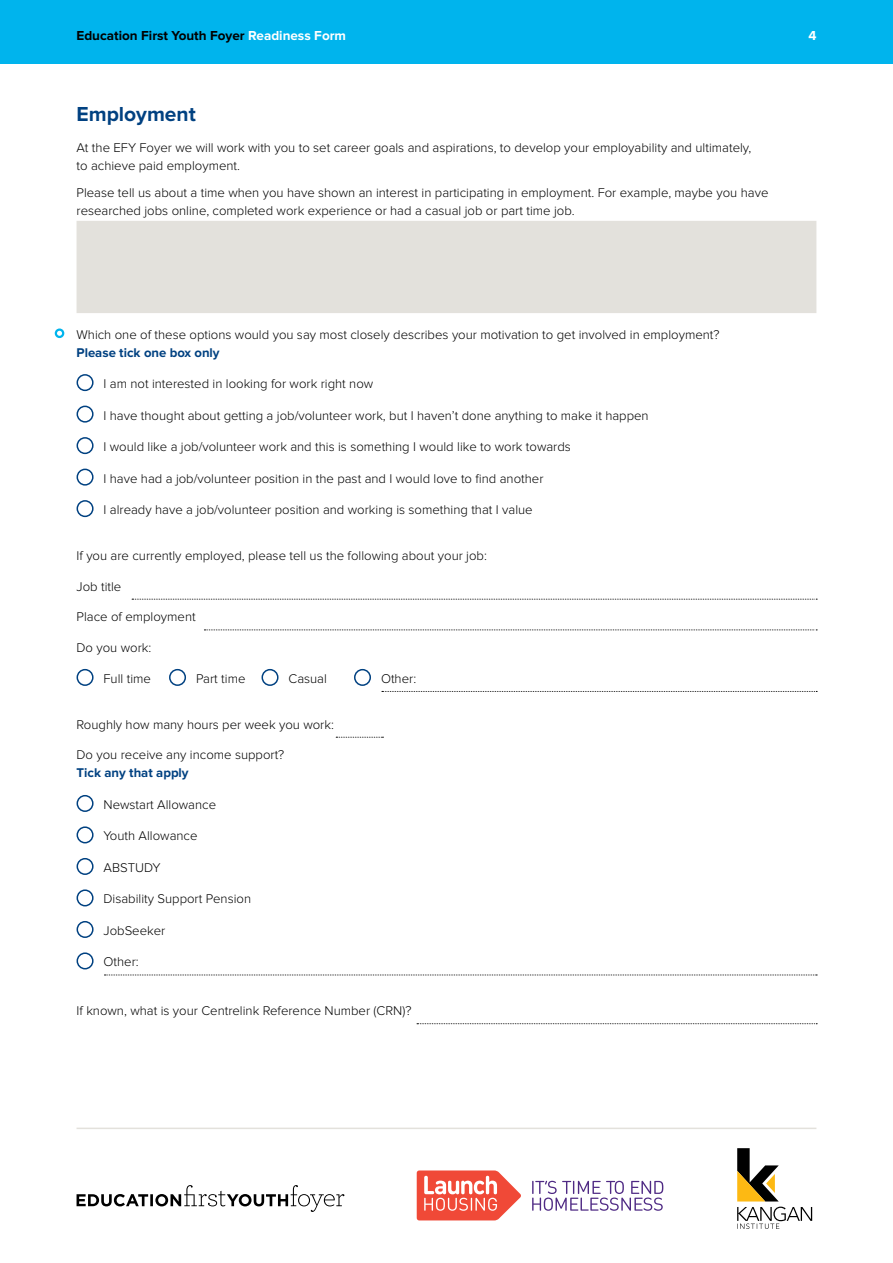
<style>
.page{position:relative;width:893px;height:1263px;background:#fff}
.page>*{position:absolute;margin:0;border:0;box-sizing:border-box;transform-origin:0 0}
.t1{font:700 21px "Proxima Nova";color:#004181}
.t2{font:700 13.5px "Proxima Nova";color:#000}
.t3{font:700 13.5px "Proxima Nova";color:#fff}
.t4{font:300 13.2px/18px "Proxima Nova";color:#000}
.t5{font:700 13.2px "Proxima Nova";color:#004181}
.s1{color:#fff}
</style>
<div class="page">
<div style="left:0;top:0;width:893px;height:64px;background:#00b4ed"></div>
<svg style="left:77px;top:1185px;width:267px;height:27px"></svg>
<svg style="left:737px;top:1148px;width:75px;height:81px"></svg>
<svg style="left:417px;top:1170px;width:104px;height:50px"></svg>
<svg style="left:532px;top:1181px;width:131px;height:30px"></svg>
<hr style="left:77px;top:1127px;width:739px;height:2px;background:#e3e1dc">
<div style="left:77px;top:221px;width:739px;height:92px;background:#e3e1dc"></div>
<div style="left:77px;top:374px;width:17px;height:17px;border:2px solid #004181;border-radius:50%"></div>
<div style="left:77px;top:406px;width:17px;height:17px;border:2px solid #004181;border-radius:50%"></div>
<div style="left:77px;top:437px;width:17px;height:17px;border:2px solid #004181;border-radius:50%"></div>
<div style="left:77px;top:469px;width:17px;height:17px;border:2px solid #004181;border-radius:50%"></div>
<div style="left:77px;top:500px;width:17px;height:17px;border:2px solid #004181;border-radius:50%"></div>
<svg style="left:132px;top:599px;width:685px;height:1px"></svg>
<svg style="left:204px;top:630px;width:613px;height:1px"></svg>
<div style="left:77px;top:669px;width:17px;height:17px;border:2px solid #004181;border-radius:50%"></div>
<div style="left:169px;top:669px;width:17px;height:17px;border:2px solid #004181;border-radius:50%"></div>
<div style="left:261px;top:669px;width:18px;height:17px;border:2px solid #004181;border-radius:50%"></div>
<svg style="left:382px;top:691px;width:435px;height:1px"></svg>
<div style="left:354px;top:669px;width:17px;height:17px;border:2px solid #004181;border-radius:50%"></div>
<svg style="left:336px;top:737px;width:47px;height:1px"></svg>
<svg style="left:104px;top:975px;width:713px;height:1px"></svg>
<div style="left:77px;top:795px;width:17px;height:17px;border:2px solid #004181;border-radius:50%"></div>
<div style="left:77px;top:826px;width:17px;height:17px;border:2px solid #004181;border-radius:50%"></div>
<div style="left:77px;top:858px;width:17px;height:17px;border:2px solid #004181;border-radius:50%"></div>
<div style="left:77px;top:889px;width:17px;height:17px;border:2px solid #004181;border-radius:50%"></div>
<div style="left:77px;top:921px;width:17px;height:17px;border:2px solid #004181;border-radius:50%"></div>
<div style="left:77px;top:952px;width:17px;height:17px;border:2px solid #004181;border-radius:50%"></div>
<svg style="left:417px;top:1023px;width:400px;height:1px"></svg>
<div style="left:55px;top:328px;width:9px;height:10px;border:2px solid #00b4ed;border-radius:50%"></div>
<p class="t2" style="left:77px;top:27px;width:271px">Education First Youth Foyer <span class="s1">Readiness Form</span></p>
<p class="t3" style="left:808px;top:27px;width:10px">4</p>
<h1 class="t1" style="left:77px;top:102px;width:121px">Employment</h1>
<p class="t4" style="left:77px;top:139px;width:676px">At the EFY Foyer we will work with you to set career goals and aspirations, to develop your employability and ultimately, to achieve paid employment.</p>
<p class="t4" style="left:77px;top:184px;width:693px">Please tell us about a time when you have shown an interest in participating in employment. For example, maybe you have researched jobs online, completed work experience or had a casual job or part time job.</p>
<p class="t4" style="left:77px;top:325px;width:645px">Which one of these options would you say most closely describes your motivation to get involved in employment?</p>
<p class="t5" style="left:77px;top:345px;width:145px">Please tick one box only</p>
<p class="t4" style="left:104px;top:375px;width:271px">I am not interested in looking for work right now</p>
<p class="t4" style="left:104px;top:406px;width:547px">I have thought about getting a job/volunteer work, but I haven’t done anything to make it happen</p>
<p class="t4" style="left:104px;top:438px;width:469px">I would like a job/volunteer work and this is something I would like to work towards</p>
<p class="t4" style="left:104px;top:469px;width:441px">I have had a job/volunteer position in the past and I would love to find another</p>
<p class="t4" style="left:104px;top:501px;width:431px">I already have a job/volunteer position and working is something that I value</p>
<p class="t4" style="left:77px;top:547px;width:412px">If you are currently employed, please tell us the following about your job:</p>
<p class="t4" style="left:77px;top:577px;width:46px">Job title</p>
<p class="t4" style="left:77px;top:608px;width:121px">Place of employment</p>
<p class="t4" style="left:77px;top:639px;width:76px">Do you work:</p>
<p class="t4" style="left:104px;top:670px;width:49px">Full time</p>
<p class="t4" style="left:196px;top:670px;width:51px">Part time</p>
<p class="t4" style="left:288px;top:670px;width:40px">Casual</p>
<p class="t4" style="left:381px;top:670px;width:37px">Other:</p>
<p class="t4" style="left:77px;top:715px;width:259px">Roughly how many hours per week you work:</p>
<p class="t4" style="left:77px;top:746px;width:209px">Do you receive any income support?</p>
<p class="t5" style="left:77px;top:765px;width:114px">Tick any that apply</p>
<p class="t4" style="left:104px;top:796px;width:114px">Newstart Allowance</p>
<p class="t4" style="left:104px;top:827px;width:95px">Youth Allowance</p>
<p class="t4" style="left:104px;top:859px;width:59px">ABSTUDY</p>
<p class="t4" style="left:104px;top:890px;width:149px">Disability Support Pension</p>
<p class="t4" style="left:104px;top:922px;width:63px">JobSeeker</p>
<p class="t4" style="left:104px;top:953px;width:37px">Other:</p>
<p class="t4" style="left:77px;top:1002px;width:336px">If known, what is your Centrelink Reference Number (CRN)?</p>
</div>
